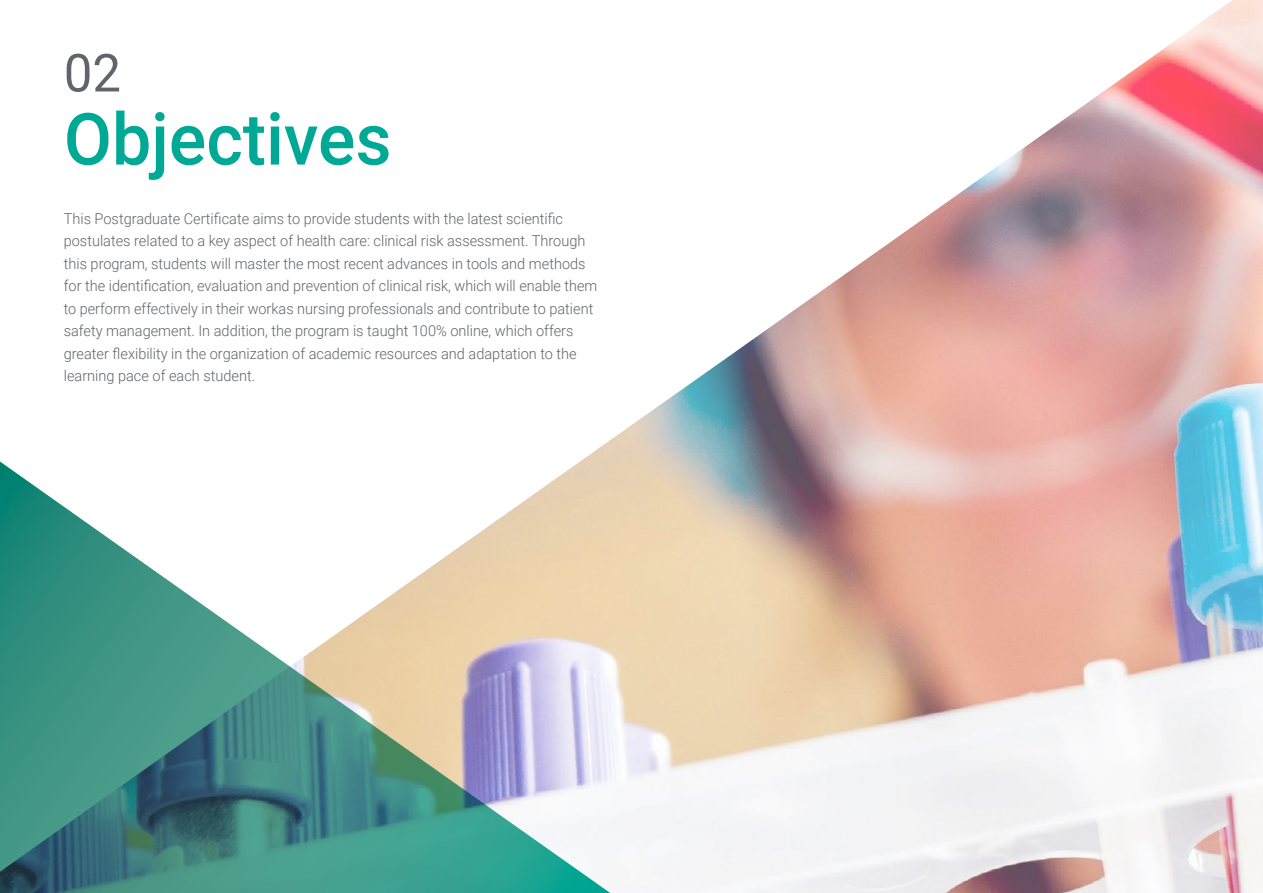
<style>
.page{position:relative;width:1263px;height:893px;background:#fff}
.page>*{position:absolute;margin:0;border:0;box-sizing:border-box;transform-origin:0 0}
.t1{font:500 72px "Roboto";color:#00a996}
.t2{font:52.5px "Roboto";color:#61646a}
.t3{font:300 15px/22.5px "Roboto";color:#61646a}
</style>
<div class="page">
<img style="left:602px;top:0;width:661px;height:893px">
<svg style="left:0;top:446px;width:640px;height:447px"></svg>
<h2 class="t2" style="left:64px;top:36px;width:59px">02</h2>
<h1 class="t1" style="left:64px;top:89px;width:329px">Objectives</h1>
<p class="t3" style="left:64px;top:207px;width:535px">This Postgraduate Certificate aims to provide students with the latest scientific postulates related to a key aspect of health care: clinical risk assessment. Through this program, students will master the most recent advances in tools and methods for the identification, evaluation and prevention of clinical risk, which will enable them to perform effectively in their workas nursing professionals and contribute to patient safety management. In addition, the program is taught 100% online, which offers greater flexibility in the organization of academic resources and adaptation to the learning pace of each student.</p>
</div>
